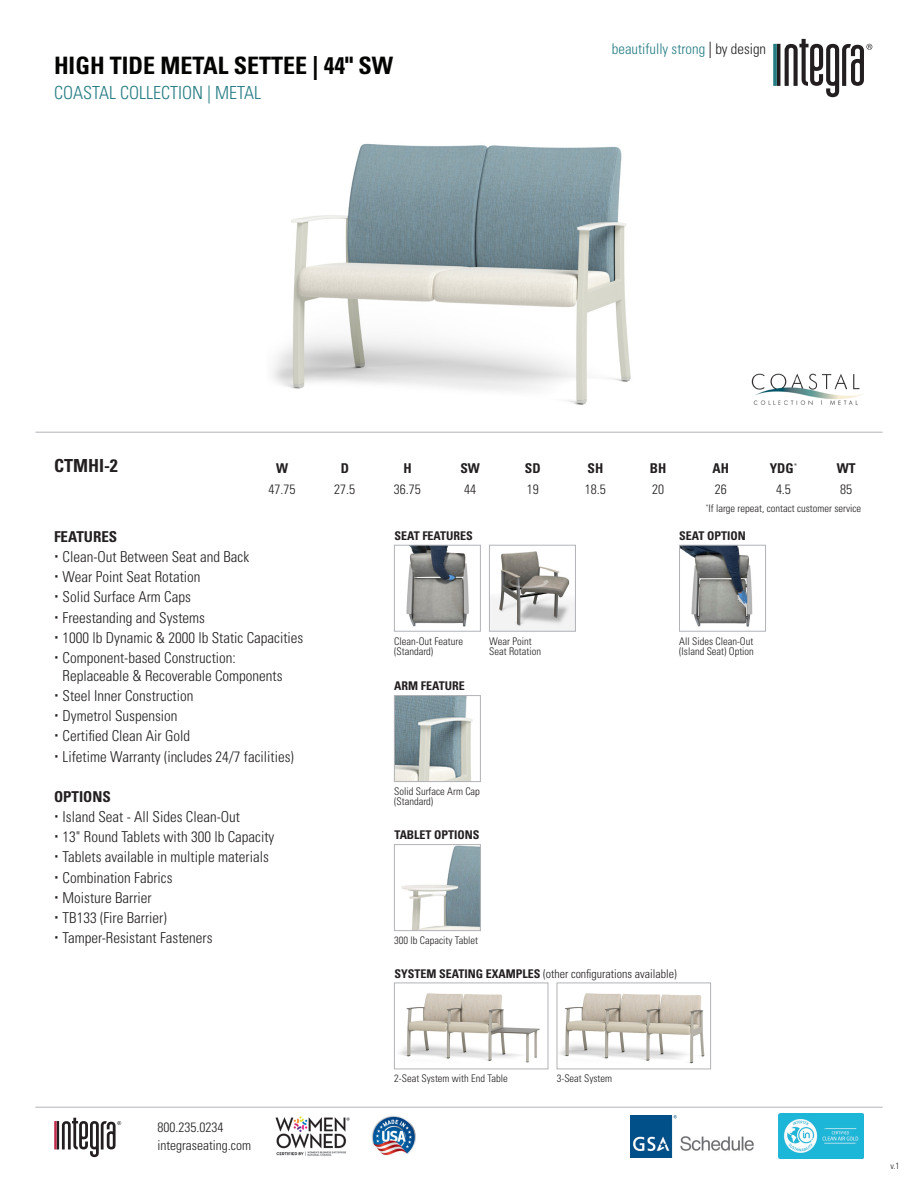
<style>
.page{position:relative;width:918px;height:1188px;background:#fff}
.page>*{position:absolute;margin:0;border:0;box-sizing:border-box;transform-origin:0 0}
.t1{font:700 condensed 24px "Univers LT Std";color:#040503}
.t2{font:300 condensed 18px "Univers LT Std";color:#257c83}
.t3{font:700 condensed 18px "Univers LT Std";color:#231f20}
.t4{font:300 condensed 15px/18px "Univers LT Std";color:#231f20}
.t5{font:700 condensed 15px "Univers LT Std";color:#231f20}
.t6{font:300 condensed 14.7px "Univers LT Std";color:#257c83}
.t7{font:300 condensed 13.5px/18px "Univers LT Std";color:#231f20}
.t8{font:700 condensed 13.5px "Univers LT Std";color:#231f20}
.t9{font:300 condensed 12px "Univers LT Std";color:#231f20}
.t10{font:700 condensed 12px "Univers LT Std";color:#231f20}
.t11{font:300 condensed 10.5px/10.5px "Univers LT Std";color:#231f20}
.t12{font:300 condensed 9px "Univers LT Std";color:#231f20}
.s1{font-size:16.35px;color:#231f20}
.s2{color:#231f20}
.s3{font-weight:700}
</style>
<div class="page">
<img style="left:751px;top:373px;width:112px;height:32px">
<svg style="left:54px;top:1118px;width:67px;height:39px"></svg>
<img style="left:372px;top:1115px;width:44px;height:41px">
<img style="left:275px;top:1116px;width:75px;height:40px">
<img style="left:779px;top:1114px;width:85px;height:44px">
<hr style="left:35px;top:432px;width:848px;height:1px;background:#b2b3b7">
<hr style="left:35px;top:1107px;width:848px;height:1px;background:#b2b3b7">
<svg style="left:773px;top:39px;width:99px;height:58px"></svg>
<img style="left:630px;top:1115px;width:124px;height:42px">
<img style="left:396px;top:697px;width:77px;height:83px">
<div style="left:394px;top:695px;width:87px;height:87px;border:1px solid #b2b3b7"></div>
<img style="left:401px;top:846px;width:78px;height:83px">
<div style="left:394px;top:844px;width:87px;height:87px;border:1px solid #b2b3b7"></div>
<img style="left:272px;top:143px;width:359px;height:262px">
<img style="left:491px;top:551px;width:83px;height:78px">
<div style="left:489px;top:545px;width:87px;height:86px;border:1px solid #b2b3b7"></div>
<img style="left:406px;top:547px;width:63px;height:80px">
<div style="left:394px;top:545px;width:87px;height:86px;border:1px solid #b2b3b7"></div>
<img style="left:681px;top:547px;width:72px;height:80px">
<div style="left:679px;top:545px;width:87px;height:86px;border:1px solid #b2b3b7"></div>
<img style="left:399px;top:993px;width:141px;height:70px">
<div style="left:394px;top:983px;width:154px;height:86px;border:1px solid #b2b3b7"></div>
<img style="left:559px;top:993px;width:146px;height:71px">
<div style="left:557px;top:983px;width:154px;height:86px;border:1px solid #b2b3b7"></div>
<p class="t1" style="left:54px;top:50px;width:341px">HIGH TIDE METAL SETTEE | 44" SW</p>
<p class="t2" style="left:54px;top:82px;width:209px">COASTAL COLLECTION | METAL</p>
<p class="t6" style="left:612px;top:40px;width:156px">beautifully strong <span class="s1">|</span> <span class="s2">by design</span></p>
<p class="t3" style="left:54px;top:455px;width:65px">CTMHI-2</p>
<p class="t8" style="left:276px;top:460px;width:14px">W</p>
<p class="t8" style="left:341px;top:460px;width:10px">D</p>
<p class="t8" style="left:403px;top:460px;width:10px">H</p>
<p class="t8" style="left:460px;top:460px;width:21px">SW</p>
<p class="t8" style="left:525px;top:460px;width:17px">SD</p>
<p class="t8" style="left:588px;top:460px;width:17px">SH</p>
<p class="t8" style="left:650px;top:460px;width:18px">BH</p>
<p class="t8" style="left:713px;top:460px;width:18px">AH</p>
<p class="t8" style="left:770px;top:460px;width:29px">YDG<sup>*</sup></p>
<p class="t8" style="left:837px;top:460px;width:20px">WT</p>
<p class="t7" style="left:269px;top:480px;width:28px">47.75</p>
<p class="t7" style="left:334px;top:480px;width:22px">27.5</p>
<p class="t7" style="left:394px;top:480px;width:28px">36.75</p>
<p class="t7" style="left:464px;top:480px;width:13px">44</p>
<p class="t7" style="left:527px;top:480px;width:13px">19</p>
<p class="t7" style="left:585px;top:480px;width:22px">18.5</p>
<p class="t7" style="left:652px;top:480px;width:13px">20</p>
<p class="t7" style="left:715px;top:480px;width:13px">26</p>
<p class="t7" style="left:776px;top:480px;width:16px">4.5</p>
<p class="t7" style="left:840px;top:480px;width:13px">85</p>
<p class="t11" style="left:706px;top:503px;width:157px"><sup>*</sup>If large repeat, contact customer service</p>
<p class="t5" style="left:54px;top:527px;width:65px">FEATURES</p>
<p class="t4" style="left:63px;top:548px;width:188px">Clean-Out Between Seat and Back</p>
<p class="t4" style="left:63px;top:568px;width:139px">Wear Point Seat Rotation</p>
<p class="t4" style="left:63px;top:588px;width:130px">Solid Surface Arm Caps</p>
<p class="t4" style="left:63px;top:608px;width:144px">Freestanding and Systems</p>
<p class="t4" style="left:63px;top:629px;width:242px">1000 lb Dynamic &amp; 2000 lb Static Capacities</p>
<p class="t4" style="left:63px;top:649px;width:221px">Component-based Construction:<br>Replaceable &amp; Recoverable Components</p>
<p class="t4" style="left:63px;top:687px;width:132px">Steel Inner Construction</p>
<p class="t4" style="left:63px;top:707px;width:116px">Dymetrol Suspension</p>
<p class="t4" style="left:63px;top:727px;width:129px">Certified Clean Air Gold</p>
<p class="t4" style="left:63px;top:747px;width:233px">Lifetime Warranty (includes 24/7 facilities)</p>
<p class="t5" style="left:54px;top:787px;width:58px">OPTIONS</p>
<p class="t4" style="left:63px;top:808px;width:179px">Island Seat - All Sides Clean-Out</p>
<p class="t4" style="left:63px;top:828px;width:213px">13" Round Tablets with 300 lb Capacity</p>
<p class="t4" style="left:63px;top:848px;width:208px">Tablets available in multiple materials</p>
<p class="t4" style="left:63px;top:868px;width:111px">Combination Fabrics</p>
<p class="t4" style="left:63px;top:888px;width:91px">Moisture Barrier</p>
<p class="t4" style="left:63px;top:909px;width:106px">TB133 (Fire Barrier)</p>
<p class="t4" style="left:63px;top:929px;width:151px">Tamper-Resistant Fasteners</p>
<p class="t11" style="left:394px;top:935px;width:85px">300 lb Capacity Tablet</p>
<p class="t10" style="left:394px;top:528px;width:80px">SEAT FEATURES</p>
<p class="t10" style="left:679px;top:528px;width:68px">SEAT OPTION</p>
<p class="t11" style="left:394px;top:636px;width:70px">Clean-Out Feature</p>
<p class="t11" style="left:394px;top:646px;width:41px">(Standard)</p>
<p class="t11" style="left:679px;top:636px;width:76px">All Sides Clean-Out</p>
<p class="t11" style="left:679px;top:646px;width:76px">(Island Seat) Option</p>
<p class="t11" style="left:489px;top:636px;width:53px">Wear Point<br>Seat Rotation</p>
<p class="t10" style="left:394px;top:679px;width:72px">ARM FEATURE</p>
<p class="t11" style="left:394px;top:786px;width:87px">Solid Surface Arm Cap</p>
<p class="t11" style="left:394px;top:797px;width:41px">(Standard)</p>
<p class="t10" style="left:394px;top:827px;width:87px">TABLET OPTIONS</p>
<p class="t9" style="left:394px;top:966px;width:284px"><span class="s3">SYSTEM SEATING EXAMPLES</span> (other configurations available)</p>
<p class="t7" style="left:158px;top:1118px;width:95px">800.235.0234 integraseating.com</p>
<p class="t11" style="left:394px;top:1073px;width:115px">2-Seat System with End Table</p>
<p class="t11" style="left:557px;top:1073px;width:57px">3-Seat System</p>
<p class="t12" style="left:890px;top:1160px;width:11px">v.1</p>
</div>
